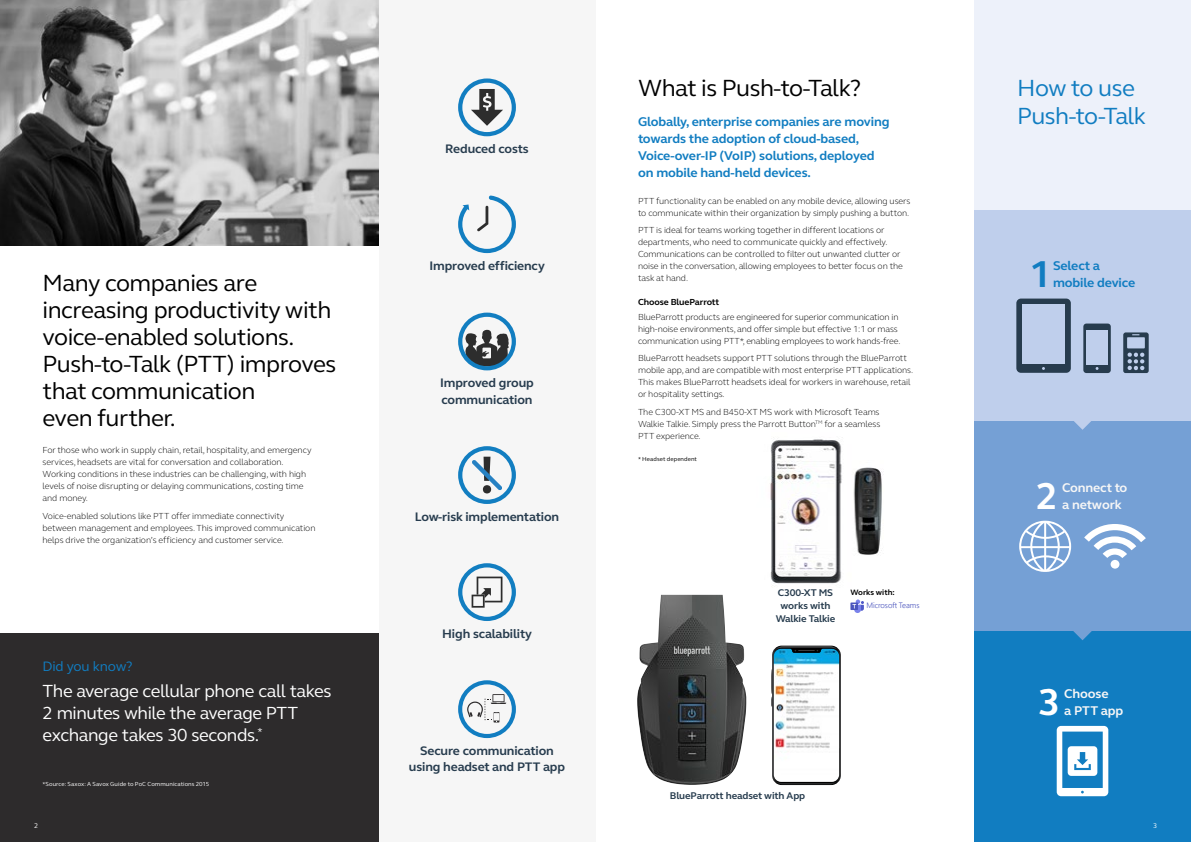
<style>
.page{position:relative;width:1191px;height:842px;background:#fff}
.page>*{position:absolute;margin:0;border:0;box-sizing:border-box;transform-origin:0 0}
.t1{font:700 38.4px "GN Elliot";color:#fff}
.t2{font:700 38.4px "GN Elliot";color:#117dc1}
.t3{font:24px/27px "GN Elliot";letter-spacing:-.02em;color:#000}
.t4{font:24px/27px "GN Elliot";letter-spacing:-.02em;color:#117dc1}
.t5{font:18px/22px "GN Elliot";letter-spacing:-.02em;color:#fff}
.t6{font:14px "GN Elliot";letter-spacing:-.01em;color:#117dc1}
.t7{font:700 13px/17px "GN Elliot";letter-spacing:-.01em;color:#117dc1}
.t8{font:700 13px "GN Elliot";letter-spacing:-.01em;color:#f6f6f6}
.t9{font:700 12.7px/16.5px "GN Elliot";letter-spacing:-.01em;color:#273c4e}
.t10{font:700 10px/13px "GN Elliot";letter-spacing:-.01em;color:#273c4e;text-align:center}
.t11{font:300 9px/12px "GN Elliot";letter-spacing:-.01em;color:#000}
.t12{font:700 9px "GN Elliot";letter-spacing:-.01em;color:#000}
.t13{font:700 8px "GN Elliot";color:#000}
.t14{font:300 7.8px "Segoe Pro Display";letter-spacing:-.01em;color:#4a54bd}
.t15{font:7px "GN Elliot";color:#fff}
.t16{font:6px "GN Elliot";letter-spacing:.01em;color:#fff}
.t17{font:6px "GN Elliot";letter-spacing:.01em;color:#000}
</style>
<div class="page">
<img style="left:770px;top:437px;width:113px;height:149px">
<div style="left:974px;top:0;width:217px;height:210px;background:#edf1fa"></div>
<div style="left:974px;top:210px;width:217px;height:211px;background:#bfcfec"></div>
<div style="left:974px;top:421px;width:217px;height:210px;background:#75a0d5"></div>
<div style="left:974px;top:631px;width:217px;height:211px;background:#117dc1"></div>
<div style="left:0;top:634px;width:378px;height:208px;background:#2d2b2c"></div>
<img style="left:0;top:0;width:378px;height:245px">
<div style="left:378px;top:0;width:217px;height:842px;background:#f6f6f6"></div>
<svg style="left:458px;top:78px;width:58px;height:58px"></svg>
<svg style="left:458px;top:196px;width:58px;height:57px"></svg>
<svg style="left:458px;top:313px;width:58px;height:57px"></svg>
<svg style="left:458px;top:446px;width:58px;height:58px"></svg>
<svg style="left:458px;top:563px;width:58px;height:58px"></svg>
<svg style="left:458px;top:680px;width:58px;height:58px"></svg>
<img style="left:637px;top:595px;width:109px;height:190px">
<svg style="left:771px;top:646px;width:70px;height:139px"></svg>
<div style="left:1083px;top:324px;width:27px;height:49px;background:#273c4e;border-radius:3px"></div>
<div style="left:1086px;top:330px;width:21px;height:34px;background:#bfcfec"></div>
<div style="left:1016px;top:299px;width:54px;height:74px;background:#273c4e;border-radius:5px"></div>
<div style="left:1022px;top:305px;width:43px;height:59px;background:#bfcfec"></div>
<svg style="left:1123px;top:332px;width:25px;height:41px"></svg>
<svg style="left:1019px;top:521px;width:52px;height:51px"></svg>
<svg style="left:1084px;top:524px;width:61px;height:34px"></svg>
<div style="left:1110px;top:560px;width:9px;height:9px;background:#fff;border-radius:50%"></div>
<svg style="left:1056px;top:726px;width:52px;height:70px"></svg>
<svg style="left:1074px;top:421px;width:17px;height:9px"></svg>
<svg style="left:1073px;top:631px;width:18px;height:9px"></svg>
<div style="left:850px;top:602px;width:8px;height:8px;background:#4a54bd"></div>
<svg style="left:852px;top:599px;width:12px;height:14px"></svg>
<h2 class="t3" style="left:43px;top:269px;width:295px">Many companies are increasing productivity with voice-enabled solutions.<br>Push-to-Talk (PTT) improves that communication<br>even further.</h2>
<p class="t11" style="left:43px;top:444px;width:271px">For those who work in supply chain, retail, hospitality, and emergency services, headsets are vital for conversation and collaboration.<br>Working conditions in these industries can be challenging, with high levels of noise disrupting or delaying communications, costing time and money.</p>
<p class="t11" style="left:43px;top:509px;width:274px">Voice-enabled solutions like PTT offer immediate connectivity between management and employees. This improved communication helps drive the organization’s efficiency and customer service.</p>
<h3 class="t6" style="left:43px;top:657px;width:92px">Did you know?</h3>
<h3 class="t5" style="left:43px;top:680px;width:290px">The average cellular phone call takes<br>2 minutes while the average PTT exchange takes 30 seconds.<sup>*</sup></h3>
<p class="t16" style="left:43px;top:780px;width:168px">*Source: Saxox: A Savox Guide to PoC Communications 2015</p>
<p class="t15" style="left:34px;top:820px;width:6px">2</p>
<h3 class="t9" style="left:445px;top:140px;width:85px">Reduced costs</h3>
<h3 class="t9" style="left:429px;top:257px;width:117px">Improved efficiency</h3>
<h3 class="t9" style="left:440px;top:374px;width:95px">Improved group communication</h3>
<h3 class="t9" style="left:415px;top:508px;width:146px">Low-risk implementation</h3>
<h3 class="t9" style="left:442px;top:625px;width:91px">High scalability</h3>
<h3 class="t9" style="left:409px;top:742px;width:158px;text-align:center">Secure communication using headset and PTT app</h3>
<h2 class="t3" style="left:638px;top:74px;width:224px">What is Push-to-Talk?</h2>
<h3 class="t7" style="left:638px;top:113px;width:253px">Globally, enterprise companies are moving towards the adoption of cloud-based, Voice-over-IP (VoIP) solutions, deployed on mobile hand-held devices.</h3>
<p class="t11" style="left:638px;top:194px;width:274px">PTT functionality can be enabled on any mobile device, allowing users to communicate within their organization by simply pushing a button.</p>
<p class="t11" style="left:638px;top:224px;width:266px">PTT is ideal for teams working together in different locations or departments, who need to communicate quickly and effectively.<br>Communications can be controlled to filter out unwanted clutter or noise in the conversation, allowing employees to better focus on the task at hand.</p>
<p class="t12" style="left:638px;top:296px;width:83px">Choose BlueParrott</p>
<p class="t11" style="left:638px;top:310px;width:264px">BlueParrott products are engineered for superior communication in high-noise environments, and offer simple but effective 1:1 or mass communication using PTT*, enabling employees to work hands-free.</p>
<p class="t11" style="left:638px;top:352px;width:277px">BlueParrott headsets support PTT solutions through the BlueParrott mobile app, and are compatible with most enterprise PTT applications.<br>This makes BlueParrott headsets ideal for workers in warehouse, retail or hospitality settings.</p>
<p class="t11" style="left:638px;top:406px;width:244px;text-align:justify">The C300-XT MS and B450-XT MS work with Microsoft Teams Walkie Talkie. Simply press the Parrott Button<sup>TM</sup> for a seamless PTT experience.</p>
<p class="t17" style="left:638px;top:454px;width:60px">* Headset dependent</p>
<p class="t10" style="left:775px;top:586px;width:61px">C300-XT MS works with<br>Walkie Talkie</p>
<p class="t13" style="left:850px;top:587px;width:46px">Works with:</p>
<p class="t14" style="left:866px;top:600px;width:55px">Microsoft Teams</p>
<p class="t10" style="left:670px;top:789px;width:137px">BlueParrott headset with App</p>
<h2 class="t4" style="left:1017px;top:74px;width:130px">How to use<br>Push-to-Talk</h2>
<h1 class="t2" style="left:1029px;top:248px;width:24px">1</h1>
<h3 class="t7" style="left:1053px;top:257px;width:49px">Select a</h3>
<h3 class="t7" style="left:1053px;top:274px;width:84px">mobile device</h3>
<h1 class="t1" style="left:1035px;top:471px;width:24px">2</h1>
<h3 class="t8" style="left:1062px;top:479px;width:67px">Connect to</h3>
<h3 class="t8" style="left:1062px;top:496px;width:61px">a network</h3>
<h1 class="t1" style="left:1038px;top:676px;width:24px">3</h1>
<h3 class="t8" style="left:1064px;top:684px;width:46px">Choose</h3>
<h3 class="t8" style="left:1064px;top:701px;width:61px">a PTT app</h3>
<p class="t15" style="left:1153px;top:820px;width:6px">3</p>
</div>
